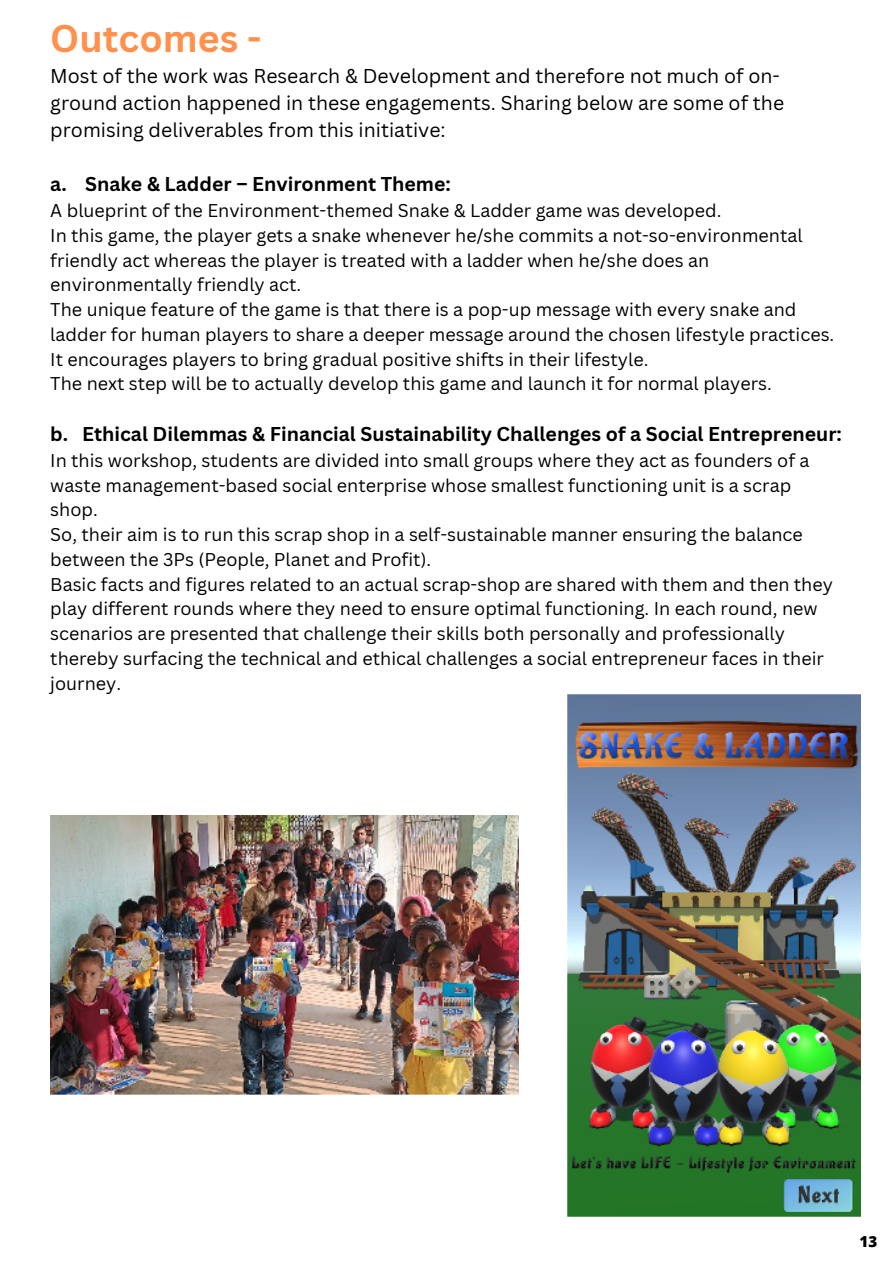
<style>
.page{position:relative;width:893px;height:1264px;background:#fff}
.page>*{position:absolute;margin:0;border:0;box-sizing:border-box;transform-origin:0 0}
.t1{font:700 37.5px "Canva Sans";color:#ff914d}
.t2{font:19.5px/27px "Canva Sans";color:#000}
.t3{font:700 19.5px "Canva Sans";color:#000}
.t4{font:18px/24.8px "Canva Sans";color:#000}
.t5{font:800 15.15px "Open Sans";color:#000}
</style>
<div class="page">
<img style="left:567px;top:694px;width:293px;height:523px">
<img style="left:50px;top:815px;width:468px;height:280px">
<p class="t1" style="left:50px;top:12px;width:213px">Outcomes -</p>
<p class="t2" style="left:50px;top:62px;width:735px">Most of the work was Research &amp; Development and therefore not much of on&shy;ground action happened in these engagements. Sharing below are some of the promising deliverables from this initiative:</p>
<p class="t3" style="left:50px;top:170px;width:402px">a. Snake &amp; Ladder – Environment Theme:</p>
<p class="t4" style="left:50px;top:198px;width:672px">A blueprint of the Environment-themed Snake &amp; Ladder game was developed.</p>
<p class="t4" style="left:50px;top:222px;width:753px">In this game, the player gets a snake whenever he/she commits a not-so-environmental friendly act whereas the player is treated with a ladder when he/she does an environmentally friendly act.</p>
<p class="t4" style="left:50px;top:297px;width:785px">The unique feature of the game is that there is a pop-up message with every snake and ladder for human players to share a deeper message around the chosen lifestyle practices.</p>
<p class="t4" style="left:50px;top:346px;width:599px">It encourages players to bring gradual positive shifts in their lifestyle.</p>
<p class="t4" style="left:50px;top:371px;width:723px">The next step will be to actually develop this game and launch it for normal players.</p>
<p class="t3" style="left:50px;top:420px;width:793px">b. Ethical Dilemmas &amp; Financial Sustainability Challenges of a Social Entrepreneur:</p>
<p class="t4" style="left:50px;top:447px;width:760px">In this workshop, students are divided into small groups where they act as founders of a waste management-based social enterprise whose smallest functioning unit is a scrap shop.</p>
<p class="t4" style="left:50px;top:521px;width:754px">So, their aim is to run this scrap shop in a self-sustainable manner ensuring the balance between the 3Ps (People, Planet and Profit).</p>
<p class="t4" style="left:50px;top:571px;width:784px">Basic facts and figures related to an actual scrap-shop are shared with them and then they play different rounds where they need to ensure optimal functioning. In each round, new scenarios are presented that challenge their skills both personally and professionally thereby surfacing the technical and ethical challenges a social entrepreneur faces in their journey.</p>
<p class="t5" style="left:859px;top:1230px;width:19px">13</p>
</div>
